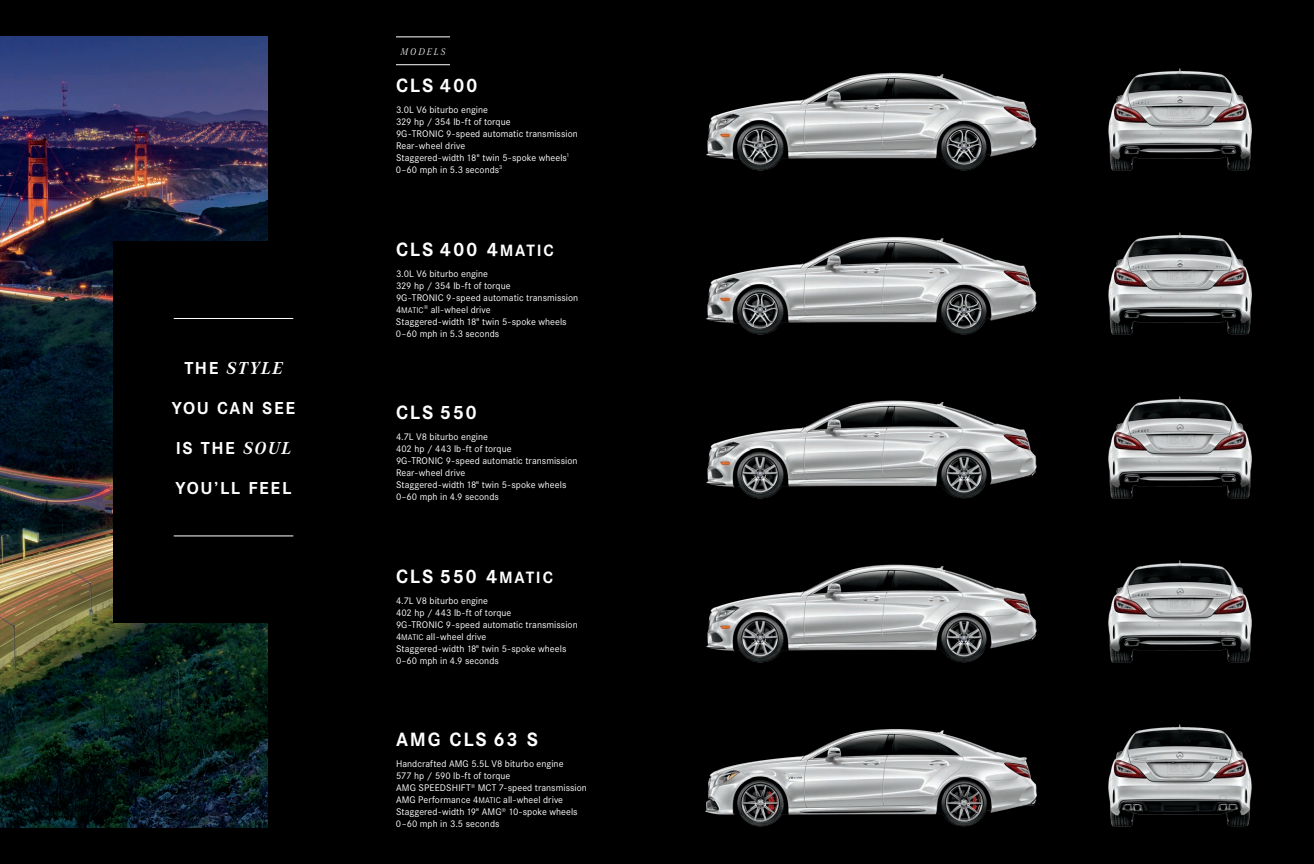
<style>
.page{position:relative;width:1314px;height:864px;background:#000001}
.page>*{position:absolute;margin:0;border:0;box-sizing:border-box;transform-origin:0 0}
.Model_name_20pt{font:700 20px "Corporate S";letter-spacing:.09em;color:#fff}
.Headline_18pt_cente{font:700 18px "Corporate S";letter-spacing:.09em;color:#fff}
.Headline_18pt_cente-2{font:italic 700 18px "Corporate A";letter-spacing:.105em;color:#fff}
.Model_body_10pt_FL{font:10px "Corporate S";letter-spacing:.005em;color:#fff}
.Floating_title_w_ba{font:italic 300 10px "Corporate A";letter-spacing:.2em;color:#fff}
.s1{font-family:"Corporate S";font-style:normal}
.s2{font-family:"Corporate A";font-style:italic}
.s3{font-family:"Corporate S Bold SC850";font-weight:400;font-size:17px}
.s4{font-family:"Corporate S Reg SC850";font-size:8.5px}
</style>
<div class="page">
<img style="left:0;top:36px;width:268px;height:792px">
<img style="left:1098px;top:65px;width:166px;height:111px">
<img style="left:704px;top:65px;width:339px;height:111px">
<img style="left:1098px;top:229px;width:166px;height:111px">
<img style="left:704px;top:229px;width:339px;height:111px">
<img style="left:704px;top:720px;width:339px;height:111px">
<img style="left:1098px;top:720px;width:166px;height:111px">
<img style="left:1098px;top:393px;width:166px;height:110px">
<img style="left:704px;top:393px;width:339px;height:110px">
<img style="left:1098px;top:556px;width:166px;height:111px">
<img style="left:704px;top:556px;width:339px;height:111px">
<div style="left:113px;top:241px;width:241px;height:382px;background:#000001"></div>
<hr style="left:174px;top:318px;width:119px;height:1px;background:#fff">
<hr style="left:174px;top:536px;width:119px;height:1px;background:#fff">
<hr style="left:396px;top:37px;width:54px;height:1px;background:#fff">
<hr style="left:396px;top:64px;width:54px;height:1px;background:#fff">
<p class="Headline_18pt_cente-2" style="left:184px;top:358px;width:100px"><span class="s1">THE</span> STYLE</p>
<p class="Headline_18pt_cente" style="left:172px;top:398px;width:125px">YOU CAN SEE</p>
<p class="Headline_18pt_cente" style="left:176px;top:438px;width:117px">IS THE <span class="s2">SOUL</span></p>
<p class="Headline_18pt_cente" style="left:176px;top:478px;width:117px">YOU’LL FEEL</p>
<p class="Floating_title_w_ba" style="left:401px;top:46px;width:46px">MODELS</p>
<p class="Model_name_20pt" style="left:396px;top:74px;width:83px">CLS 400</p>
<p class="Model_body_10pt_FL" style="left:396px;top:104px;width:94px">3.0L V6 biturbo engine</p>
<p class="Model_body_10pt_FL" style="left:396px;top:116px;width:116px">329 hp / 354 lb‑ft of torque</p>
<p class="Model_body_10pt_FL" style="left:396px;top:128px;width:183px">9G‑TRONIC 9‑speed automatic transmission</p>
<p class="Model_body_10pt_FL" style="left:396px;top:140px;width:71px">Rear-wheel drive</p>
<p class="Model_body_10pt_FL" style="left:396px;top:152px;width:175px">Staggered-width 18" twin 5-spoke wheels<sup>1</sup></p>
<p class="Model_body_10pt_FL" style="left:396px;top:164px;width:108px">0–60 mph in 5.3 seconds<sup>3</sup></p>
<p class="Model_name_20pt" style="left:396px;top:237px;width:159px">CLS 400 4<span class="s3">MATIC</span></p>
<p class="Model_body_10pt_FL" style="left:396px;top:268px;width:94px">3.0L V6 biturbo engine</p>
<p class="Model_body_10pt_FL" style="left:396px;top:280px;width:116px">329 hp / 354 lb‑ft of torque</p>
<p class="Model_body_10pt_FL" style="left:396px;top:292px;width:184px">9G‑TRONIC 9‑speed automatic transmission</p>
<p class="Model_body_10pt_FL" style="left:396px;top:304px;width:96px">4<span class="s4">MATIC</span><sup>®</sup> all-wheel drive</p>
<p class="Model_body_10pt_FL" style="left:396px;top:316px;width:172px">Staggered-width 18" twin 5-spoke wheels</p>
<p class="Model_body_10pt_FL" style="left:396px;top:328px;width:105px">0–60 mph in 5.3 seconds</p>
<p class="Model_name_20pt" style="left:396px;top:401px;width:83px">CLS 550</p>
<p class="Model_body_10pt_FL" style="left:396px;top:431px;width:94px">4.7L V8 biturbo engine</p>
<p class="Model_body_10pt_FL" style="left:396px;top:443px;width:117px">402 hp / 443 lb‑ft of torque</p>
<p class="Model_body_10pt_FL" style="left:396px;top:455px;width:183px">9G‑TRONIC 9‑speed automatic transmission</p>
<p class="Model_body_10pt_FL" style="left:396px;top:467px;width:71px">Rear-wheel drive</p>
<p class="Model_body_10pt_FL" style="left:396px;top:479px;width:172px">Staggered-width 18" twin 5-spoke wheels</p>
<p class="Model_body_10pt_FL" style="left:396px;top:491px;width:104px">0–60 mph in 4.9 seconds</p>
<p class="Model_name_20pt" style="left:396px;top:565px;width:158px">CLS 550 4<span class="s3">MATIC</span></p>
<p class="Model_body_10pt_FL" style="left:396px;top:595px;width:94px">4.7L V8 biturbo engine</p>
<p class="Model_body_10pt_FL" style="left:396px;top:607px;width:117px">402 hp / 443 lb‑ft of torque</p>
<p class="Model_body_10pt_FL" style="left:396px;top:619px;width:183px">9G‑TRONIC 9‑speed automatic transmission</p>
<p class="Model_body_10pt_FL" style="left:396px;top:631px;width:92px">4<span class="s4">MATIC</span> all-wheel drive</p>
<p class="Model_body_10pt_FL" style="left:396px;top:643px;width:172px">Staggered-width 18" twin 5-spoke wheels</p>
<p class="Model_body_10pt_FL" style="left:396px;top:655px;width:104px">0–60 mph in 4.9 seconds</p>
<p class="Model_name_20pt" style="left:396px;top:728px;width:144px">AMG CLS 63 S</p>
<p class="Model_body_10pt_FL" style="left:396px;top:758px;width:169px">Handcrafted AMG 5.5L V8 biturbo engine</p>
<p class="Model_body_10pt_FL" style="left:396px;top:770px;width:116px">577 hp / 590 lb‑ft of torque</p>
<p class="Model_body_10pt_FL" style="left:396px;top:782px;width:192px">AMG SPEEDSHIFT<sup>®</sup> MCT 7‑speed transmission</p>
<p class="Model_body_10pt_FL" style="left:396px;top:794px;width:169px">AMG Performance 4<span class="s4">MATIC</span> all-wheel drive</p>
<p class="Model_body_10pt_FL" style="left:396px;top:806px;width:183px">Staggered-width 19" AMG<sup>®</sup> 10-spoke wheels</p>
<p class="Model_body_10pt_FL" style="left:396px;top:818px;width:105px">0–60 mph in 3.5 seconds</p>
</div>
